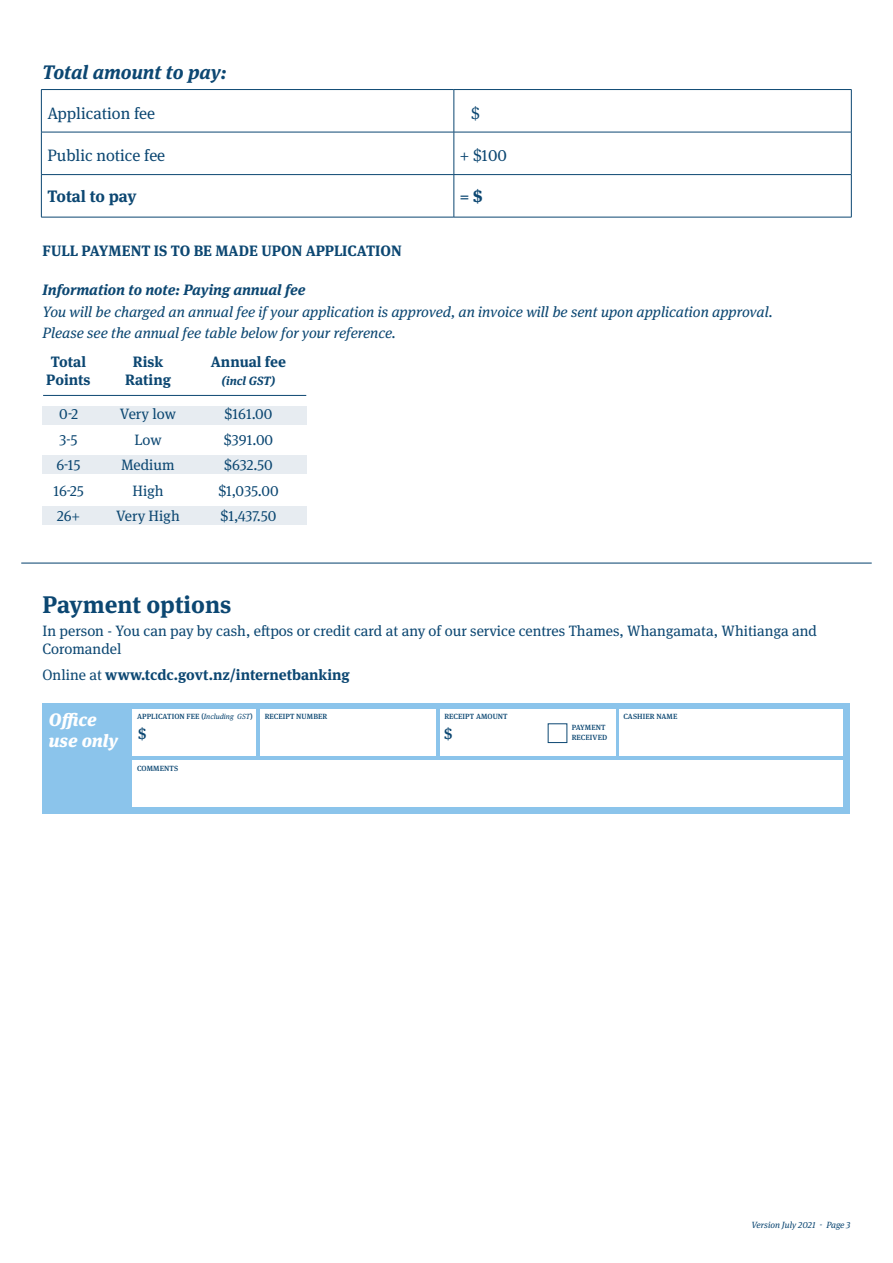
<style>
.page{position:relative;width:893px;height:1263px;background:#fff}
.page>*{position:absolute;margin:0;border:0;box-sizing:border-box;transform-origin:0 0}
.t1{font:700 24px "Meta Serif OT";color:#0c4772}
.t2{font:italic 700 19.5px "Meta Serif OT";color:#0c4772}
.t3{font:italic 900 18px/20.9px "Meta Serif OT";color:#fff}
.t4{font:16.5px "Meta Serif OT";color:#0c4772}
.t5{font:700 16.5px "Meta Serif OT";color:#0c4772}
.t6{font:15px/18px "Meta Serif OT";color:#0c4772}
.t7{font:italic 15px/21px "Meta Serif OT";color:#0c4772}
.t8{font:700 15px "Meta Serif OT";color:#0c4772}
.t9{font:italic 700 15px "Meta Serif OT";color:#0c4772}
.t10{font:500 15px "Meta Serif OT";color:#0c4772}
.t11{font:italic 700 12px "Meta Serif OT";color:#0c4772}
.t12{font:italic 9px "Meta Serif OT";color:#0c4772}
.t13{font:500 7.5px "Meta Serif OT";letter-spacing:.01em;color:#0c4772}
.s1{font-weight:400}
.s2{font-weight:400;font-style:italic}
</style>
<div class="page">
<hr style="left:21px;top:562px;width:851px;height:2px;background:#0c4772">
<div style="left:43px;top:703px;width:807px;height:111px;background:#8bc4eb"></div>
<div style="left:260px;top:709px;width:176px;height:46px;background:#fff"></div>
<div style="left:619px;top:709px;width:224px;height:46px;background:#fff"></div>
<div style="left:133px;top:709px;width:123px;height:46px;background:#fff"></div>
<div style="left:133px;top:760px;width:710px;height:46px;background:#fff"></div>
<div style="left:440px;top:709px;width:175px;height:46px;background:#fff"></div>
<div style="left:548px;top:724px;width:19px;height:19px;background:#fff;border:1px solid #0c4772"></div>
<hr style="left:43px;top:395px;width:263px;height:1px;background:#0c4772">
<div style="left:43px;top:406px;width:264px;height:19px;background:#e7ecf1"></div>
<div style="left:43px;top:455px;width:264px;height:19px;background:#e7ecf1"></div>
<div style="left:43px;top:506px;width:264px;height:18px;background:#e7ecf1"></div>
<hr style="left:41px;top:90px;width:1px;height:42px;background:#0c4772">
<hr style="left:454px;top:90px;width:1px;height:42px;background:#0c4772">
<hr style="left:851px;top:90px;width:1px;height:42px;background:#0c4772">
<hr style="left:41px;top:132px;width:413px;height:1px;background:#0c4772">
<hr style="left:41px;top:132px;width:1px;height:42px;background:#0c4772">
<hr style="left:454px;top:132px;width:397px;height:1px;background:#0c4772">
<hr style="left:454px;top:132px;width:1px;height:42px;background:#0c4772">
<hr style="left:851px;top:132px;width:1px;height:42px;background:#0c4772">
<hr style="left:41px;top:174px;width:413px;height:1px;background:#0c4772">
<hr style="left:41px;top:175px;width:1px;height:42px;background:#0c4772">
<hr style="left:454px;top:174px;width:397px;height:1px;background:#0c4772">
<hr style="left:454px;top:175px;width:1px;height:42px;background:#0c4772">
<hr style="left:851px;top:175px;width:1px;height:42px;background:#0c4772">
<hr style="left:41px;top:217px;width:413px;height:1px;background:#0c4772">
<hr style="left:454px;top:217px;width:397px;height:1px;background:#0c4772">
<hr style="left:41px;top:89px;width:413px;height:1px;background:#0c4772">
<hr style="left:454px;top:89px;width:397px;height:1px;background:#0c4772">
<h2 class="t2" style="left:43px;top:60px;width:186px">Total amount to pay:</h2>
<p class="t4" style="left:47px;top:103px;width:109px">Application fee</p>
<p class="t4" style="left:471px;top:103px;width:10px">$</p>
<p class="t4" style="left:47px;top:146px;width:119px">Public notice fee</p>
<p class="t4" style="left:460px;top:146px;width:49px">+ $100</p>
<p class="t5" style="left:47px;top:186px;width:91px">Total to pay</p>
<p class="t5" style="left:460px;top:186px;width:24px">= $</p>
<p class="t8" style="left:43px;top:241px;width:361px">FULL PAYMENT IS TO BE MADE UPON APPLICATION</p>
<p class="t9" style="left:43px;top:280px;width:265px">Information to note: Paying annual fee</p>
<p class="t7" style="left:43px;top:302px;width:731px">You will be charged an annual fee if your application is approved, an invoice will be sent upon application approval.<br>Please see the annual fee table below for your reference.</p>
<p class="t8" style="left:51px;top:353px;width:37px">Total</p>
<p class="t8" style="left:133px;top:353px;width:32px">Risk</p>
<p class="t8" style="left:211px;top:353px;width:77px">Annual fee</p>
<p class="t8" style="left:46px;top:371px;width:46px">Points</p>
<p class="t8" style="left:125px;top:371px;width:47px">Rating</p>
<p class="t11" style="left:221px;top:374px;width:56px">(incl GST)</p>
<p class="t6" style="left:59px;top:405px;width:20px">0-2</p>
<p class="t6" style="left:120px;top:405px;width:57px">Very low</p>
<p class="t6" style="left:225px;top:405px;width:49px">$161.00</p>
<p class="t6" style="left:59px;top:431px;width:20px">3-5</p>
<p class="t6" style="left:134px;top:431px;width:29px">Low</p>
<p class="t6" style="left:224px;top:431px;width:51px">$391.00</p>
<p class="t6" style="left:56px;top:456px;width:26px">6-15</p>
<p class="t6" style="left:121px;top:456px;width:55px">Medium</p>
<p class="t6" style="left:224px;top:456px;width:50px">$632.50</p>
<p class="t6" style="left:53px;top:482px;width:32px">16-25</p>
<p class="t6" style="left:132px;top:482px;width:33px">High</p>
<p class="t6" style="left:218px;top:482px;width:62px">$1,035.00</p>
<p class="t6" style="left:57px;top:507px;width:25px">26+</p>
<p class="t6" style="left:116px;top:507px;width:65px">Very High</p>
<p class="t6" style="left:221px;top:507px;width:57px">$1,437.50</p>
<h1 class="t1" style="left:43px;top:590px;width:190px">Payment options</h1>
<p class="t6" style="left:43px;top:622px;width:776px">In person - You can pay by cash, eftpos or credit card at any of our service centres Thames, Whangamata, Whitianga and<br>Coromandel</p>
<p class="t8" style="left:43px;top:665px;width:309px"><span class="s1">Online at</span> www.tcdc.govt.nz/internetbanking</p>
<p class="t3" style="left:49px;top:709px;width:70px">Office use only</p>
<p class="t13" style="left:137px;top:712px;width:117px">APPLICATION FEE (<span class="s2">Including GST</span>)</p>
<p class="t13" style="left:265px;top:712px;width:64px">RECEIPT NUMBER</p>
<p class="t13" style="left:623px;top:712px;width:56px">CASHIER NAME</p>
<p class="t13" style="left:444px;top:712px;width:65px">RECEIPT AMOUNT</p>
<p class="t13" style="left:572px;top:723px;width:35px">PAYMENT</p>
<p class="t10" style="left:138px;top:725px;width:10px">$</p>
<p class="t13" style="left:137px;top:763px;width:43px">COMMENTS</p>
<p class="t10" style="left:444px;top:725px;width:10px">$</p>
<p class="t13" style="left:572px;top:733px;width:37px">RECEIVED</p>
<p class="t12" style="left:751px;top:1219px;width:101px">Version July 2021 - Page 3</p>
</div>
